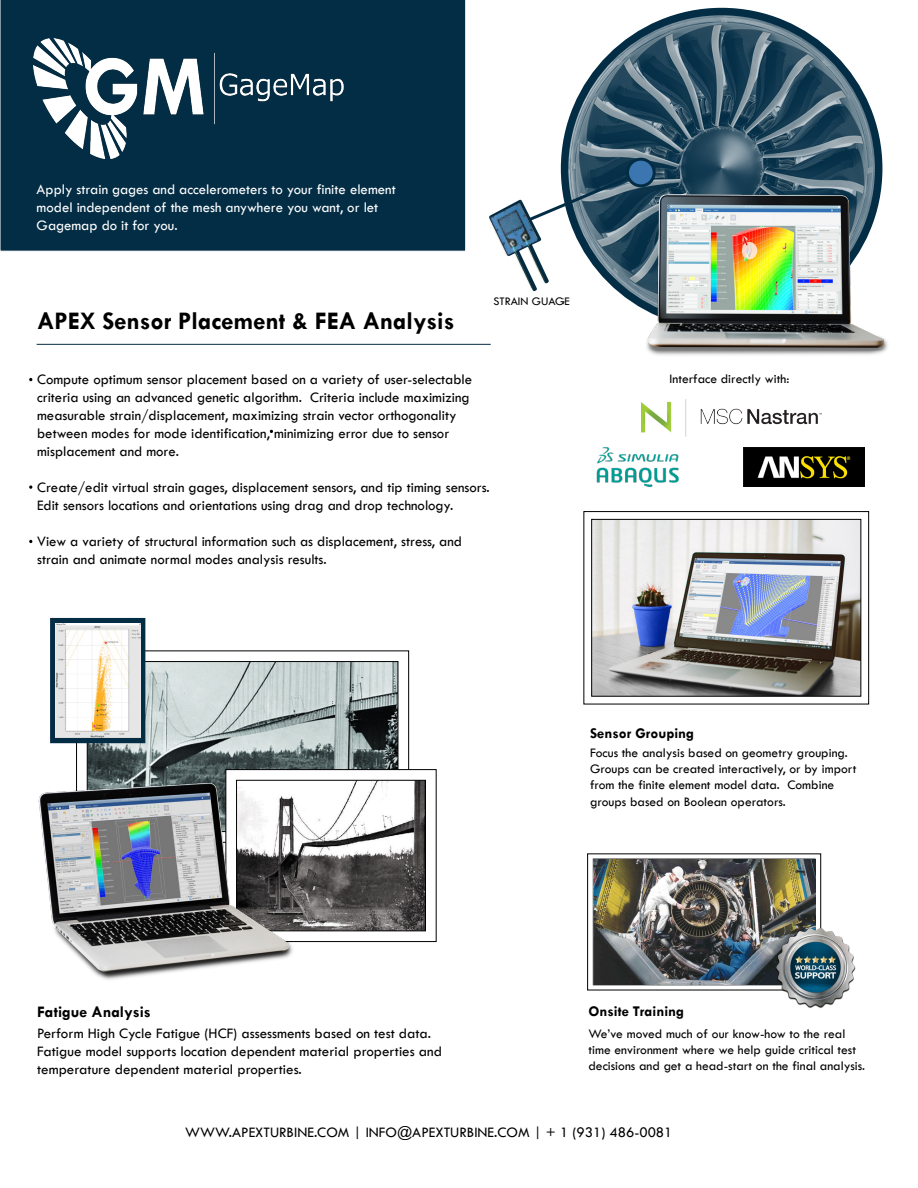
<style>
.page{position:relative;width:918px;height:1188px;background:#fff}
.page>*{position:absolute;margin:0;border:0;box-sizing:border-box;transform-origin:0 0}
.t1{font:700 25.5px "Tw Cen";color:#000}
.t2{font:700 16.2px "Tw Cen";color:#000}
.t3{font:15px/18px "Tw Cen";color:#000}
.t4{font:15px/18px "Tw Cen";color:#fff}
.t5{font:700 15px "Tw Cen";color:#000}
.t6{font:13.5px/16.2px "Tw Cen";color:#000}
.t7{font:12px "Tw Cen";color:#000}
</style>
<div class="page">
<img style="left:563px;top:10px;width:317px;height:298px">
<svg style="left:563px;top:10px;width:317px;height:317px;background:#3b5b6e"></svg>
<svg style="left:560px;top:169px;width:81px;height:125px;background:#577282"></svg>
<img style="left:489px;top:193px;width:84px;height:100px">
<div style="left:628px;top:159px;width:26px;height:27px;background:#3c76b1;border-radius:50%"></div>
<div style="left:626px;top:158px;width:30px;height:29px;border:3px solid #032d45;border-radius:50%"></div>
<svg style="left:76px;top:651px;width:333px;height:127px;background:#a1acac"></svg>
<svg style="left:225px;top:769px;width:212px;height:173px"></svg>
<img style="left:38px;top:778px;width:263px;height:202px">
<img style="left:642px;top:399px;width:180px;height:38px">
<img style="left:596px;top:447px;width:83px;height:41px">
<img style="left:743px;top:448px;width:122px;height:38px">
<img style="left:641px;top:179px;width:247px;height:176px">
<svg style="left:50px;top:618px;width:95px;height:125px;background:#10384e"></svg>
<img style="left:55px;top:623px;width:85px;height:115px">
<svg style="left:587px;top:853px;width:234px;height:137px"></svg>
<img style="left:593px;top:859px;width:222px;height:126px">
<div style="left:0;top:0;width:466px;height:252px;background:#032d45"></div>
<img style="left:33px;top:39px;width:312px;height:120px">
<hr style="left:37px;top:344px;width:454px;height:1px;background:#032d45">
<img style="left:773px;top:927px;width:83px;height:81px">
<svg style="left:583px;top:511px;width:286px;height:193px"></svg>
<svg style="left:29px;top:485px;width:3px;height:4px"></svg>
<p class="t4" style="left:37px;top:181px;width:361px">Apply strain gages and accelerometers to your finite element model independent of the mesh anywhere you want, or let<br>Gagemap do it for you.</p>
<h1 class="t1" style="left:37px;top:306px;width:419px">APEX Sensor Placement &amp; FEA Analysis</h1>
<p class="t7" style="left:493px;top:294px;width:78px">STRAIN GUAGE</p>
<p class="t3" style="left:37px;top:370px;width:436px">Compute optimum sensor placement based on a variety of user-selectable</p>
<p class="t6" style="left:669px;top:371px;width:121px">Interface directly with:</p>
<p class="t3" style="left:37px;top:388px;width:434px">criteria using an advanced genetic algorithm. Criteria include maximizing measurable strain/displacement, maximizing strain vector orthogonality between modes for mode identification, minimizing error due to sensor misplacement and more.</p>
<p class="t3" style="left:37px;top:478px;width:454px">Create/edit virtual strain gages, displacement sensors, and tip timing sensors.<br>Edit sensors locations and orientations using drag and drop technology.</p>
<p class="t3" style="left:37px;top:532px;width:426px">View a variety of structural information such as displacement, stress, and strain and animate normal modes analysis results.</p>
<p class="t5" style="left:590px;top:724px;width:106px">Sensor Grouping</p>
<p class="t6" style="left:590px;top:745px;width:268px">Focus the analysis based on geometry grouping.<br>Groups can be created interactively, or by import from the finite element model data. Combine groups based on Boolean operators.</p>
<p class="t2" style="left:37px;top:1002px;width:115px">Fatigue Analysis</p>
<p class="t5" style="left:588px;top:1002px;width:97px">Onsite Training</p>
<p class="t3" style="left:37px;top:1025px;width:406px">Perform High Cycle Fatigue (HCF) assessments based on test data.<br>Fatigue model supports location dependent material properties and temperature dependent material properties.</p>
<p class="t6" style="left:588px;top:1026px;width:278px">We’ve moved much of our know-how to the real time environment where we help guide critical test decisions and get a head-start on the final analysis.</p>
<p class="t3" style="left:185px;top:1123px;width:489px">WWW.APEXTURBINE.COM | INFO@APEXTURBINE.COM | + 1 (931) 486-0081</p>
</div>
